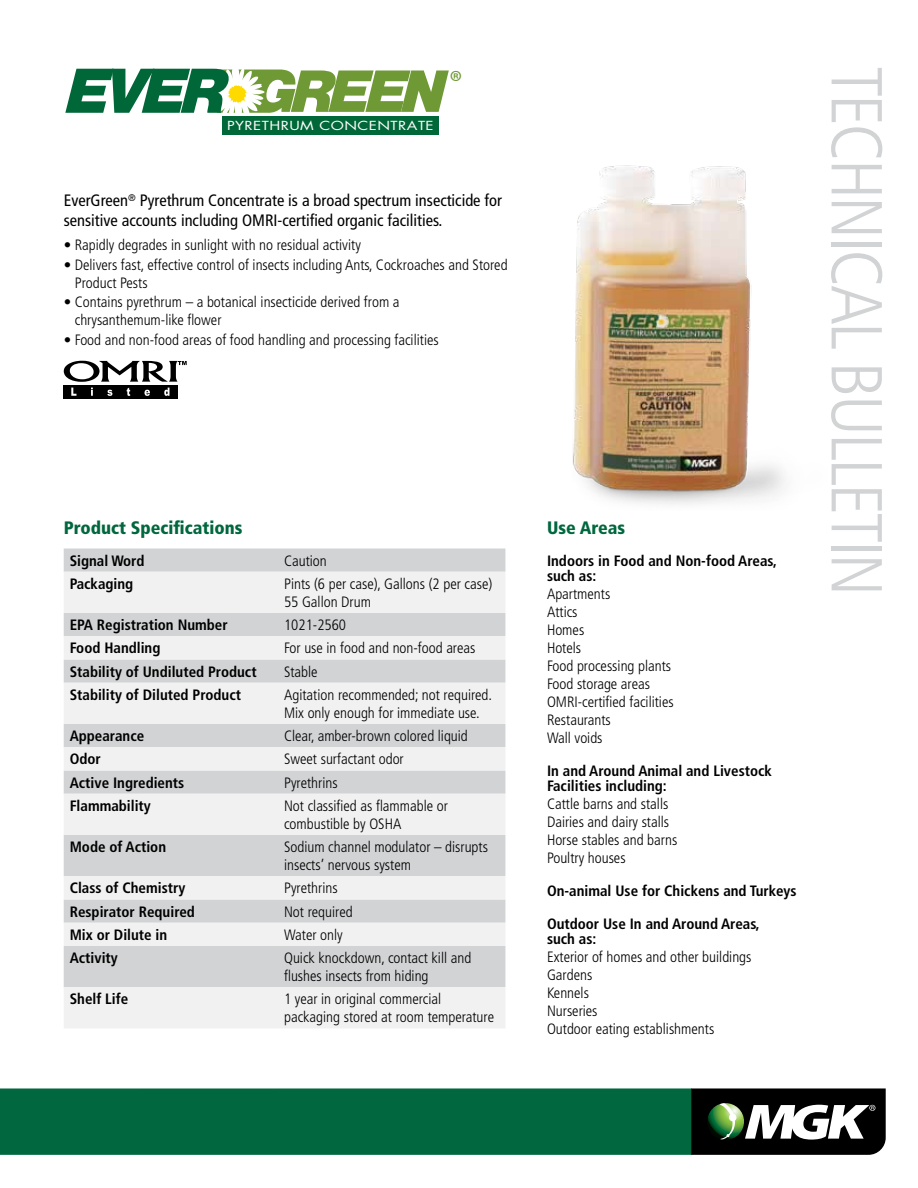
<style>
.page{position:relative;width:918px;height:1188px;background:#fff}
.page>*{position:absolute;margin:0;border:0;box-sizing:border-box;transform-origin:0 0}
.t1{font:300 condensed 72px "Frutiger";letter-spacing:-.04em;color:#d1d3d4}
.t2{font:30.9px "Myriad Pro";color:#6e9934}
.t3{font:900 condensed 18px "Frutiger";color:#00673e}
.t4{font:condensed 16.5px/19.5px "Frutiger";color:#000}
.t5{font:300 condensed 15px/18px "Frutiger";color:#000}
.t6{font:700 condensed 15px/15px "Frutiger";color:#000}
.t7{font:12.15px "Futura";letter-spacing:.03em;color:#fff;scale:1.25 1}
</style>
<div class="page">
<img style="left:573px;top:165px;width:212px;height:339px">
<div style="left:222px;top:116px;width:217px;height:18px;background:#006838"></div>
<svg style="left:65px;top:69px;width:384px;height:44px"></svg>
<svg style="left:64px;top:548px;width:441px;height:24px;background:#d2d4d5"></svg>
<svg style="left:64px;top:572px;width:441px;height:456px;fill:#f1f1f2"></svg>
<div style="left:64px;top:385px;width:114px;height:13px;background:#000"></div>
<svg style="left:71px;top:388px;width:98px;height:8px"></svg>
<svg style="left:64px;top:361px;width:123px;height:21px"></svg>
<div style="left:0;top:1088px;width:692px;height:67px;background:#00673e"></div>
<svg style="left:691px;top:1088px;width:195px;height:67px"></svg>
<p class="t7" style="left:227px;top:117px;width:167px">PYRETHRUM CONCENTRATE</p>
<h2 class="t2" style="left:450px;top:64px;width:14px">®</h2>
<p class="t4" style="left:64px;top:191px;width:440px">EverGreen<sup>®</sup> Pyrethrum Concentrate is a broad spectrum insecticide for sensitive accounts including OMRI-certified organic facilities.</p>
<p class="t5" style="left:64px;top:236px;width:299px">• Rapidly degrades in sunlight with no residual activity</p>
<p class="t5" style="left:75px;top:256px;width:434px;text-indent:-11px">• Delivers fast, effective control of insects including Ants, Cockroaches and Stored<br>Product Pests</p>
<p class="t5" style="left:75px;top:293px;width:326px;text-indent:-11px">• Contains pyrethrum – a botanical insecticide derived from a chrysanthemum-like flower</p>
<p class="t5" style="left:64px;top:331px;width:377px">• Food and non-food areas of food handling and processing facilities</p>
<p class="t3" style="left:64px;top:516px;width:180px">Product Specifications</p>
<p class="t3" style="left:547px;top:516px;width:80px">Use Areas</p>
<p class="t6" style="left:547px;top:554px;width:231px">Indoors in Food and Non-food Areas, such as:</p>
<p class="t5" style="left:547px;top:585px;width:128px">Apartments<br>Attics<br>Homes<br>Hotels<br>Food processing plants<br>Food storage areas<br>OMRI-certified facilities<br>Restaurants<br>Wall voids</p>
<p class="t6" style="left:547px;top:763px;width:226px">In and Around Animal and Livestock<br>Facilities including:</p>
<p class="t5" style="left:547px;top:795px;width:132px">Cattle barns and stalls<br>Dairies and dairy stalls<br>Horse stables and barns<br>Poultry houses</p>
<p class="t6" style="left:547px;top:874px;width:251px;line-height:32.8px">On-animal Use for Chickens and Turkeys<br>Outdoor Use In and Around Areas,</p>
<p class="t6" style="left:547px;top:931px;width:51px">such as:</p>
<p class="t5" style="left:547px;top:948px;width:206px">Exterior of homes and other buildings<br>Gardens<br>Kennels<br>Nurseries<br>Outdoor eating establishments</p>
<p class="t6" style="left:70px;top:553px;width:76px">Signal Word</p>
<p class="t5" style="left:284px;top:552px;width:44px">Caution</p>
<p class="t6" style="left:70px;top:576px;width:65px">Packaging</p>
<p class="t5" style="left:284px;top:575px;width:210px">Pints (6 per case), Gallons (2 per case)<br>55 Gallon Drum</p>
<p class="t6" style="left:70px;top:618px;width:159px">EPA Registration Number</p>
<p class="t5" style="left:284px;top:616px;width:64px">1021-2560</p>
<p class="t6" style="left:70px;top:641px;width:92px">Food Handling</p>
<p class="t5" style="left:284px;top:640px;width:193px">For use in food and non-food areas</p>
<p class="t6" style="left:70px;top:664px;width:188px">Stability of Undiluted Product</p>
<p class="t5" style="left:284px;top:663px;width:35px">Stable</p>
<p class="t6" style="left:70px;top:687px;width:173px">Stability of Diluted Product</p>
<p class="t5" style="left:284px;top:686px;width:210px">Agitation recommended; not required.<br>Mix only enough for immediate use.</p>
<p class="t6" style="left:70px;top:729px;width:76px">Appearance</p>
<p class="t5" style="left:284px;top:727px;width:185px">Clear, amber-brown colored liquid</p>
<p class="t6" style="left:70px;top:752px;width:33px">Odor</p>
<p class="t5" style="left:284px;top:751px;width:121px">Sweet surfactant odor</p>
<p class="t6" style="left:70px;top:775px;width:116px">Active Ingredients</p>
<p class="t5" style="left:284px;top:774px;width:55px">Pyrethrins</p>
<p class="t6" style="left:70px;top:798px;width:83px">Flammability</p>
<p class="t5" style="left:284px;top:797px;width:165px">Not classified as flammable or combustible by OSHA</p>
<p class="t6" style="left:70px;top:840px;width:98px">Mode of Action</p>
<p class="t5" style="left:284px;top:838px;width:205px">Sodium channel modulator – disrupts insects’ nervous system</p>
<p class="t6" style="left:70px;top:881px;width:117px">Class of Chemistry</p>
<p class="t5" style="left:284px;top:880px;width:55px">Pyrethrins</p>
<p class="t6" style="left:70px;top:904px;width:127px">Respirator Required</p>
<p class="t5" style="left:284px;top:903px;width:70px">Not required</p>
<p class="t6" style="left:70px;top:927px;width:99px">Mix or Dilute in</p>
<p class="t5" style="left:284px;top:926px;width:60px">Water only</p>
<p class="t6" style="left:70px;top:951px;width:50px">Activity</p>
<p class="t5" style="left:284px;top:949px;width:189px">Quick knockdown, contact kill and flushes insects from hiding</p>
<p class="t6" style="left:70px;top:992px;width:60px">Shelf Life</p>
<p class="t5" style="left:284px;top:991px;width:212px">1 year in original commercial packaging stored at room temperature</p>
<h1 class="t1" style="left:897px;top:66px;width:531px;rotate:90deg">TECHNICAL BULLETIN</h1>
</div>
